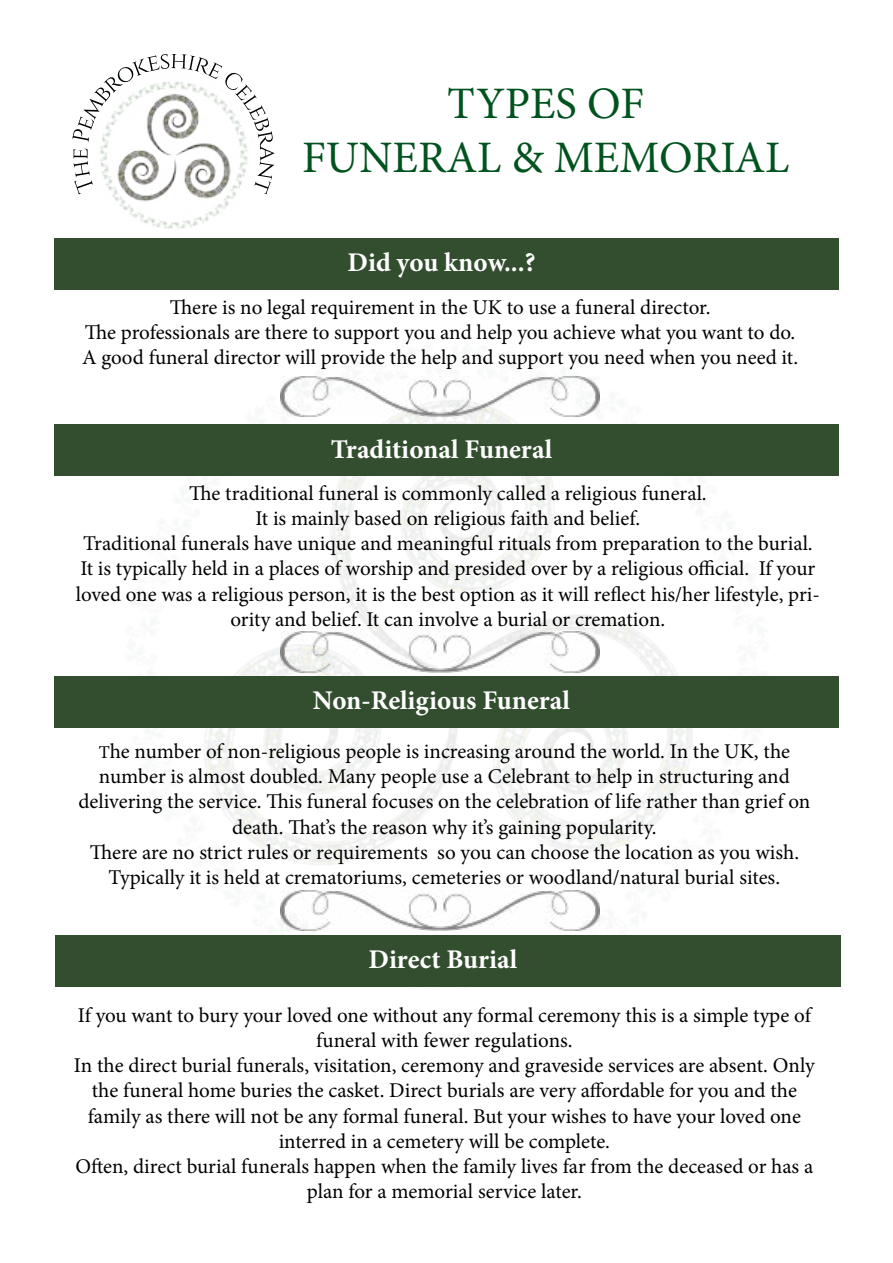
<style>
.page{position:relative;width:893px;height:1263px;background:#fff}
.page>*{position:absolute;margin:0;border:0;box-sizing:border-box;transform-origin:0 0}
.t1{font:45px/54px "Minion Pro";color:#00531e;text-align:center}
.t2{font:700 27px "Minion Pro";color:#fff}
.t3{font:21px/25.2px "Minion Pro";color:#000;text-align:center}
.s1{font-size:18px}
</style>
<div class="page">
<img style="left:91px;top:346px;width:711px;height:641px">
<div style="left:54px;top:238px;width:785px;height:51px;background:#334e2f"></div>
<div style="left:54px;top:425px;width:785px;height:51px;background:#334e2f"></div>
<div style="left:54px;top:676px;width:785px;height:51px;background:#334e2f"></div>
<div style="left:55px;top:935px;width:785px;height:51px;background:#334e2f"></div>
<img style="left:281px;top:376px;width:319px;height:40px">
<img style="left:281px;top:632px;width:319px;height:40px">
<img style="left:281px;top:890px;width:319px;height:41px">
<img style="left:112px;top:194px;width:124px;height:35px">
<svg style="left:72px;top:54px;width:202px;height:140px"></svg>
<h1 class="t1" style="left:302px;top:77px;width:489px">TYPES OF<br>FUNERAL &amp; MEMORIAL</h1>
<p class="t2" style="left:348px;top:244px;width:189px">Did you know...?</p>
<p class="t3" style="left:82px;top:294px;width:718px">There is no legal requirement in the UK to use a funeral director.<br>The professionals are there to support you and help you achieve what you want to do.<br>A good funeral director will provide the help and support you need when you need it.</p>
<p class="t2" style="left:331px;top:430px;width:223px">Traditional Funeral</p>
<p class="t3" style="left:76px;top:480px;width:746px">The traditional funeral is commonly called a religious funeral.<br>It is mainly based on religious faith and belief.<br>Traditional funerals have unique and meaningful rituals from preparation to the burial.<br>It is typically held in a places of worship and presided over by a religious official. If your loved one was a religious person, it is the best option as it will reflect his/her lifestyle, pri&shy;ority and belief. It can involve a burial or cremation.</p>
<p class="t2" style="left:313px;top:682px;width:259px">Non-Religious Funeral</p>
<p class="t3" style="left:78px;top:739px;width:733px"><span class="s1">T</span>he number of non-religious people is increasing around the world. In the UK, the number is almost doubled. Many people use a Celebrant to help in structuring and delivering the service. This funeral focuses on the celebration of life rather than grief on death. That’s the reason why it’s gaining popularity.<br>There are no strict rules or requirements so you can choose the location as you wish.<br>Typically it is held at crematoriums, cemeteries or woodland/natural burial sites.</p>
<p class="t2" style="left:368px;top:941px;width:150px">Direct Burial</p>
<p class="t3" style="left:74px;top:1002px;width:742px">If you want to bury your loved one without any formal ceremony this is a simple type of funeral with fewer regulations.<br>In the direct burial funerals, visitation, ceremony and graveside services are absent. Only the funeral home buries the casket. Direct burials are very affordable for you and the family as there will not be any formal funeral. But your wishes to have your loved one interred in a cemetery will be complete.<br>Often, direct burial funerals happen when the family lives far from the deceased or has a plan for a memorial service later.</p>
</div>
